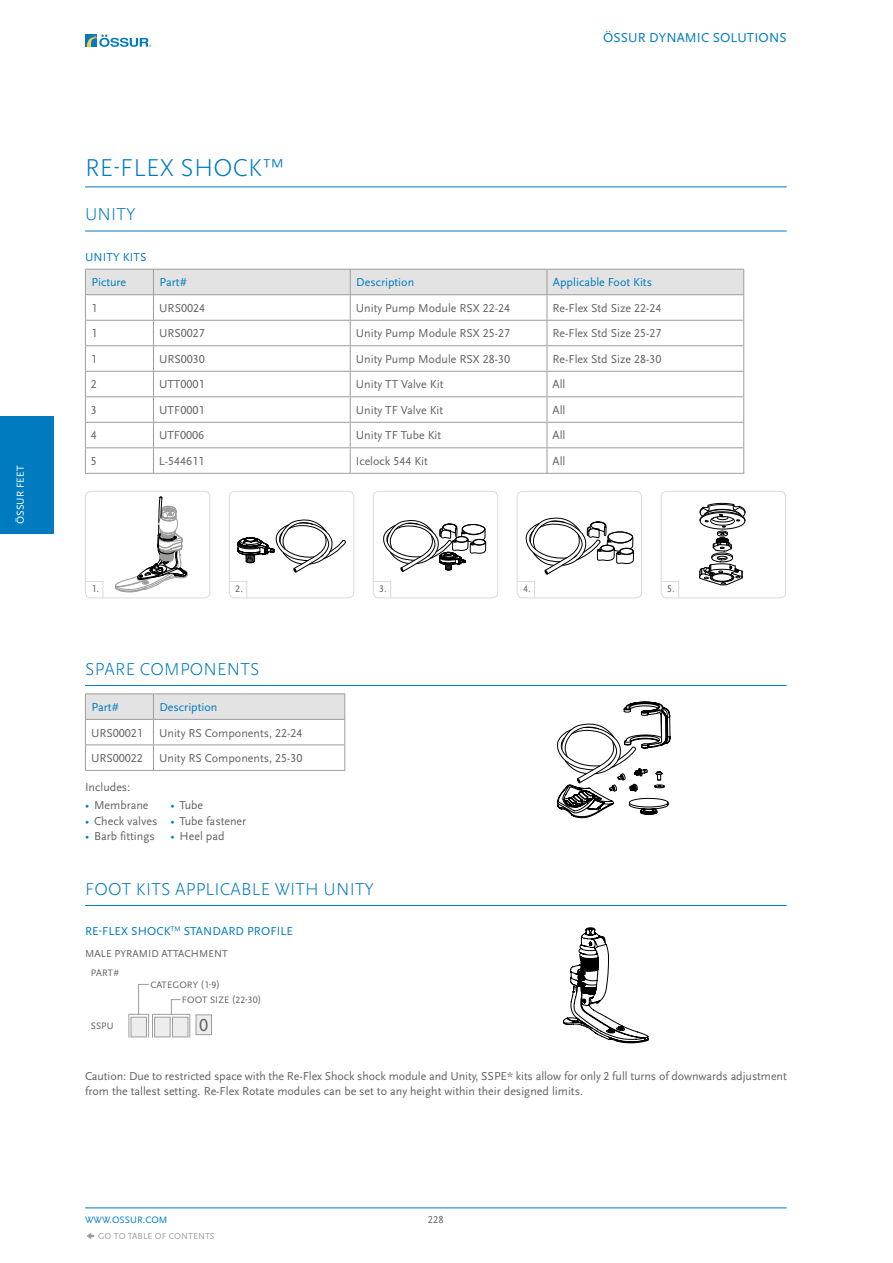
<style>
.page{position:relative;width:893px;height:1263px;background:#fff}
.page>*{position:absolute;margin:0;border:0;box-sizing:border-box;transform-origin:0 0}
.t1{font:300 25.5px "Scala Sans OT";letter-spacing:.01em;color:#007bc0}
.t2{font:300 18px "Scala Sans OT";letter-spacing:.01em;color:#007bc0}
.t3{font:18px "Scala Sans OT";color:#646363}
.t4{font:13.5px "Scala Sans OT";letter-spacing:.01em;color:#007bc0}
.t5{font:12px/15px "Scala Sans OT";color:#646363}
.t6{font:12px/25.7px "Scala Sans OT";color:#007bc0}
.t7{font:10.5px "Scala Sans OT";letter-spacing:.01em;color:#646363}
.t8{font:10.5px "Scala Sans OT";letter-spacing:.01em;color:#fff}
.t9{font:10.05px "Scala Sans OT";color:#646363}
.t10{font:9.75px "Scala Sans OT";letter-spacing:.01em;color:#646363}
.t11{font:9.75px "Scala Sans OT";letter-spacing:.01em;color:#007bc0}
.t12{font:9px "Scala Sans OT";letter-spacing:.01em;color:#9d9d9c}
.s1{color:#007bc0}
</style>
<div class="page">
<hr style="left:85px;top:1207px;width:702px;height:1px;background:#007bc0">
<svg style="left:85px;top:34px;width:12px;height:13px"></svg>
<svg style="left:87px;top:35px;width:64px;height:12px"></svg>
<div style="left:0;top:417px;width:54px;height:117px;background:#007bc0"></div>
<hr style="left:85px;top:187px;width:702px;height:1px;background:#007bc0">
<hr style="left:85px;top:231px;width:702px;height:1px;background:#007bc0">
<hr style="left:85px;top:685px;width:702px;height:1px;background:#007bc0">
<hr style="left:85px;top:905px;width:702px;height:1px;background:#007bc0">
<svg style="left:85px;top:269px;width:659px;height:204px"></svg>
<hr style="left:85px;top:473px;width:68px;height:1px;background:#9d9d9c">
<hr style="left:153px;top:473px;width:197px;height:1px;background:#9d9d9c">
<hr style="left:350px;top:473px;width:197px;height:1px;background:#9d9d9c">
<hr style="left:547px;top:473px;width:197px;height:1px;background:#9d9d9c">
<hr style="left:85px;top:770px;width:68px;height:1px;background:#9d9d9c">
<hr style="left:153px;top:770px;width:192px;height:1px;background:#9d9d9c">
<svg style="left:85px;top:694px;width:260px;height:76px"></svg>
<hr style="left:85px;top:693px;width:68px;height:1px;background:#9d9d9c">
<hr style="left:153px;top:693px;width:192px;height:1px;background:#9d9d9c">
<hr style="left:85px;top:719px;width:68px;height:1px;background:#9d9d9c">
<hr style="left:153px;top:719px;width:192px;height:1px;background:#9d9d9c">
<div style="left:152px;top:1014px;width:38px;height:24px;border:1px solid #9d9d9c"></div>
<div style="left:154px;top:1017px;width:16px;height:20px;background:#ededed;border:1px solid #9d9d9c"></div>
<div style="left:172px;top:1017px;width:16px;height:20px;background:#ededed;border:1px solid #9d9d9c"></div>
<svg style="left:171px;top:999px;width:10px;height:16px"></svg>
<div style="left:196px;top:1015px;width:16px;height:20px;background:#ededed;border:1px solid #9d9d9c"></div>
<svg style="left:138px;top:984px;width:11px;height:30px"></svg>
<div style="left:129px;top:1014px;width:20px;height:24px;border:1px solid #9d9d9c"></div>
<div style="left:131px;top:1017px;width:16px;height:20px;background:#ededed;border:1px solid #9d9d9c"></div>
<svg style="left:557px;top:702px;width:113px;height:116px"></svg>
<svg style="left:563px;top:928px;width:85px;height:115px"></svg>
<svg style="left:115px;top:497px;width:73px;height:95px"></svg>
<div style="left:85px;top:491px;width:125px;height:107px;border:1px solid #dadada;border-radius:5px"></div>
<svg style="left:85px;top:581px;width:18px;height:18px"></svg>
<svg style="left:383px;top:520px;width:103px;height:52px"></svg>
<div style="left:373px;top:491px;width:125px;height:107px;border:1px solid #dadada;border-radius:5px"></div>
<svg style="left:372px;top:581px;width:19px;height:18px"></svg>
<svg style="left:237px;top:519px;width:109px;height:53px"></svg>
<div style="left:229px;top:491px;width:125px;height:107px;border:1px solid #dadada;border-radius:5px"></div>
<svg style="left:229px;top:581px;width:18px;height:18px"></svg>
<svg style="left:525px;top:517px;width:109px;height:57px"></svg>
<div style="left:517px;top:491px;width:125px;height:107px;border:1px solid #dadada;border-radius:5px"></div>
<svg style="left:516px;top:581px;width:19px;height:18px"></svg>
<div style="left:661px;top:491px;width:125px;height:107px;border:1px solid #dadada;border-radius:5px"></div>
<svg style="left:660px;top:581px;width:19px;height:18px"></svg>
<svg style="left:699px;top:503px;width:47px;height:83px"></svg>
<svg style="left:86px;top:1233px;width:8px;height:6px"></svg>
<p class="t8" style="left:15px;top:524px;width:60px;rotate:-90deg">ÖSSUR FEET</p>
<p class="t4" style="left:603px;top:31px;width:185px">ÖSSUR DYNAMIC SOLUTIONS</p>
<h1 class="t1" style="left:85px;top:154px;width:201px">RE-FLEX SHOCK™</h1>
<h2 class="t2" style="left:85px;top:205px;width:52px">UNITY</h2>
<p class="t6" style="left:91px;top:244px;width:57px;text-indent:-6px">UNITY KITS<br>Picture</p>
<p class="t6" style="left:159px;top:270px;width:29px">Part#</p>
<p class="t6" style="left:356px;top:270px;width:59px">Description</p>
<p class="t6" style="left:553px;top:270px;width:101px">Applicable Foot Kits</p>
<p class="t5" style="left:91px;top:301px;width:7px">1</p>
<p class="t5" style="left:159px;top:301px;width:48px">URS0024</p>
<p class="t5" style="left:356px;top:301px;width:156px">Unity Pump Module RSX 22-24</p>
<p class="t5" style="left:553px;top:301px;width:110px">Re-Flex Std Size 22-24</p>
<p class="t5" style="left:91px;top:326px;width:7px">1</p>
<p class="t5" style="left:159px;top:326px;width:47px">URS0027</p>
<p class="t5" style="left:356px;top:326px;width:156px">Unity Pump Module RSX 25-27</p>
<p class="t5" style="left:553px;top:326px;width:110px">Re-Flex Std Size 25-27</p>
<p class="t5" style="left:91px;top:352px;width:7px">1</p>
<p class="t5" style="left:159px;top:352px;width:47px">URS0030</p>
<p class="t5" style="left:356px;top:352px;width:156px">Unity Pump Module RSX 28-30</p>
<p class="t5" style="left:553px;top:352px;width:110px">Re-Flex Std Size 28-30</p>
<p class="t5" style="left:91px;top:377px;width:7px">2</p>
<p class="t5" style="left:159px;top:377px;width:47px">UTT0001</p>
<p class="t5" style="left:356px;top:377px;width:89px">Unity TT Valve Kit</p>
<p class="t5" style="left:553px;top:377px;width:14px">All</p>
<p class="t5" style="left:91px;top:403px;width:7px">3</p>
<p class="t5" style="left:159px;top:403px;width:47px">UTF0001</p>
<p class="t5" style="left:356px;top:403px;width:89px">Unity TF Valve Kit</p>
<p class="t5" style="left:553px;top:403px;width:14px">All</p>
<p class="t5" style="left:91px;top:428px;width:7px">4</p>
<p class="t5" style="left:159px;top:428px;width:47px">UTF0006</p>
<p class="t5" style="left:356px;top:428px;width:87px">Unity TF Tube Kit</p>
<p class="t5" style="left:552px;top:428px;width:14px">All</p>
<p class="t5" style="left:91px;top:454px;width:7px">5</p>
<p class="t5" style="left:159px;top:454px;width:47px">L-544611</p>
<p class="t5" style="left:356px;top:454px;width:74px">Icelock 544 Kit</p>
<p class="t5" style="left:552px;top:454px;width:14px">All</p>
<p class="t9" style="left:91px;top:584px;width:9px">1.</p>
<p class="t9" style="left:235px;top:584px;width:9px">2.</p>
<p class="t9" style="left:379px;top:584px;width:9px">3.</p>
<p class="t9" style="left:523px;top:584px;width:9px">4.</p>
<p class="t9" style="left:667px;top:584px;width:9px">5.</p>
<h2 class="t2" style="left:85px;top:659px;width:176px">SPARE COMPONENTS</h2>
<p class="t6" style="left:91px;top:694px;width:29px">Part#</p>
<p class="t6" style="left:159px;top:694px;width:59px">Description</p>
<p class="t5" style="left:91px;top:725px;width:53px">URS00021</p>
<p class="t5" style="left:159px;top:725px;width:145px">Unity RS Components, 22-24</p>
<p class="t5" style="left:91px;top:751px;width:53px">URS00022</p>
<p class="t5" style="left:159px;top:751px;width:145px">Unity RS Components, 25-30</p>
<p class="t5" style="left:85px;top:780px;width:47px">Includes:</p>
<p class="t5" style="left:85px;top:798px;width:65px"><span class="s1">•</span> Membrane</p>
<p class="t5" style="left:171px;top:798px;width:34px"><span class="s1">•</span> Tube</p>
<p class="t5" style="left:85px;top:813px;width:163px"><span class="s1">•</span> Check valves <span class="s1">•</span> Tube fastener</p>
<p class="t5" style="left:85px;top:829px;width:71px"><span class="s1">•</span> Barb fittings</p>
<p class="t5" style="left:171px;top:829px;width:56px"><span class="s1">•</span> Heel pad</p>
<h2 class="t2" style="left:85px;top:879px;width:291px">FOOT KITS APPLICABLE WITH UNITY</h2>
<p class="t6" style="left:85px;top:919px;width:209px">RE-FLEX SHOCK<sup>TM</sup> STANDARD PROFILE</p>
<p class="t7" style="left:85px;top:947px;width:144px">MALE PYRAMID ATTACHMENT</p>
<p class="t10" style="left:91px;top:968px;width:30px">PART#</p>
<p class="t10" style="left:91px;top:1020px;width:24px">SSPU</p>
<p class="t10" style="left:150px;top:979px;width:71px">CATEGORY (1-9)</p>
<h2 class="t3" style="left:199px;top:1015px;width:10px">0</h2>
<p class="t10" style="left:182px;top:994px;width:81px">FOOT SIZE (22-30)</p>
<p class="t5" style="left:85px;top:1069px;width:703px">Caution: Due to restricted space with the Re-Flex Shock shock module and Unity, SSPE* kits allow for only 2 full turns of downwards adjustment from the tallest setting. Re-Flex Rotate modules can be set to any height within their designed limits.</p>
<p class="t11" style="left:85px;top:1214px;width:84px">WWW.OSSUR.COM</p>
<p class="t12" style="left:98px;top:1231px;width:118px">GO TO TABLE OF CONTENTS</p>
<p class="t7" style="left:428px;top:1214px;width:17px">228</p>
</div>
